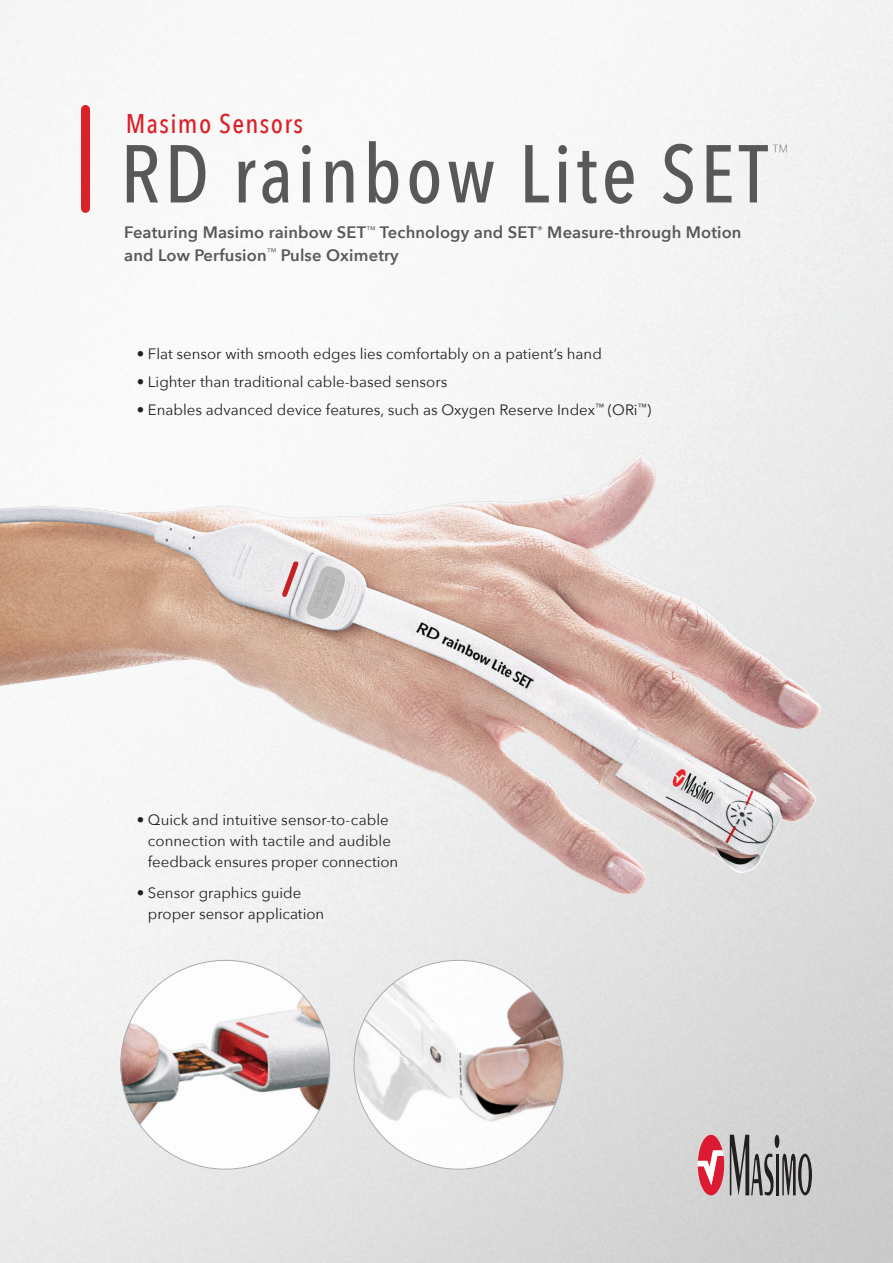
<style>
.page{position:relative;width:893px;height:1263px;background:#fff}
.page>*{position:absolute;margin:0;border:0;box-sizing:border-box;transform-origin:0 0}
.t1{font:500 81px "Avenir Next Condensed";letter-spacing:.05em;color:#57585a}
.t2{font:500 27px "Avenir Next Condensed";letter-spacing:.05em;color:#da2128}
.t3{font:200 18.9px "Avenir Next Condensed";color:#57585a;scale:1.25 1}
.t4{font:600 16.5px/22.5px "Avenir Next";letter-spacing:.01em;color:#57585a}
.t5{font:15px/21px "Avenir Next";color:#231f20}
</style>
<div class="page">
<img style="left:0;top:0;width:893px;height:1263px">
<img style="left:0;top:69px;width:893px;height:1037px">
<div style="left:81px;top:109px;width:9px;height:99px;background:#da2128"></div>
<svg style="left:698px;top:1135px;width:26px;height:60px"></svg>
<svg style="left:775px;top:1135px;width:4px;height:13px"></svg>
<hr style="left:776px;top:1154px;width:3px;height:41px;background:#231f20">
<svg style="left:782px;top:1154px;width:30px;height:41px"></svg>
<svg style="left:730px;top:1135px;width:43px;height:60px;background:#919090"></svg>
<img style="left:120px;top:960px;width:210px;height:209px;border-radius:105px">
<img style="left:354px;top:960px;width:209px;height:209px;border-radius:105px">
<p class="t2" style="left:126px;top:108px;width:179px">Masimo Sensors</p>
<p class="t1" style="left:120px;top:125px;width:649px">RD rainbow Lite SET</p>
<p class="t3" style="left:772px;top:140px;width:16px">™</p>
<p class="t4" style="left:124px;top:221px;width:619px">Featuring Masimo rainbow SET<sup>™</sup> Technology and SET<sup>®</sup> Measure-through Motion and Low Perfusion<sup>™</sup> Pulse Oximetry</p>
<p class="t5" style="left:137px;top:343px;width:467px">• Flat sensor with smooth edges lies comfortably on a patient’s hand</p>
<p class="t5" style="left:137px;top:371px;width:312px">• Lighter than traditional cable-based sensors</p>
<p class="t5" style="left:137px;top:398px;width:516px">• Enables advanced device features, such as Oxygen Reserve Index<sup>™</sup> (ORi<sup>™</sup>)</p>
<p class="t5" style="left:148px;top:808px;width:252px;text-indent:-11px">• Quick and intuitive sensor-to-cable connection with tactile and audible feedback ensures proper connection</p>
<p class="t5" style="left:148px;top:882px;width:178px;text-indent:-11px">• Sensor graphics guide proper sensor application</p>
</div>
